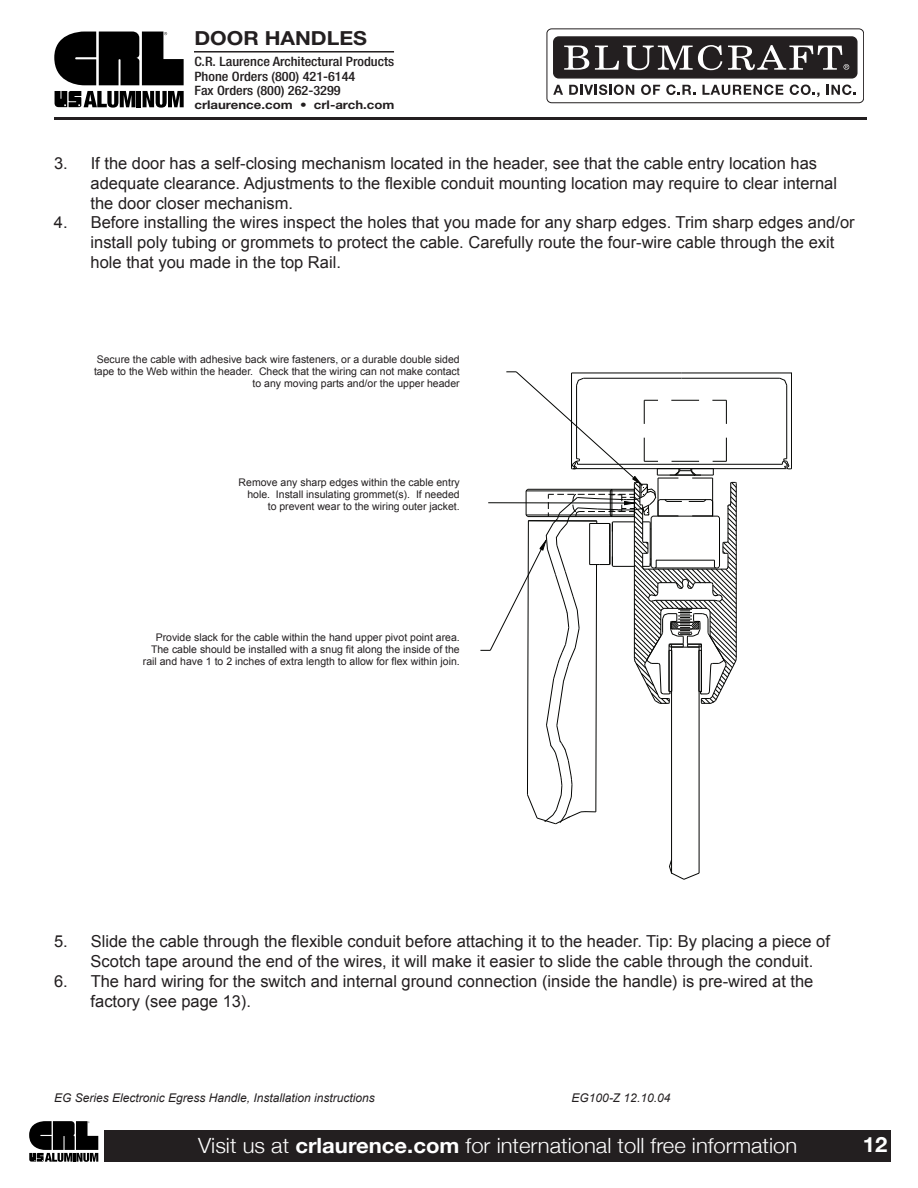
<style>
.page{position:relative;width:918px;height:1188px;background:#fff}
.page>*{position:absolute;margin:0;border:0;box-sizing:border-box;transform-origin:0 0}
.t1{font:300 21px "Helvetica Neue";color:#fff;scale:1.05 1}
.t2{font:700 21px "Helvetica Neue";color:#fff;scale:1.05 1}
.t3{font:700 19.35px "Helvetica Neue";color:#231f20;scale:1.1 1}
.t4{font:16.5px/19.8px "Arial";color:#231f20}
.t5{font:500 condensed 12.9px/14.2px "Helvetica Neue";color:#231f20;scale:1.1 1}
.t6{font:italic 12px "Arial";color:#231f20}
.t7{font:700 12px "Helvetica Neue";color:#231f20;scale:1.1 1}
.t8{font:10.5px/12px "Arial";color:#231f20;text-align:right}
.s1{font-weight:700}
</style>
<div class="page">
<div style="left:104px;top:1130px;width:787px;height:32px;background:#231f20"></div>
<svg style="left:29px;top:1121px;width:69px;height:41px"></svg>
<hr style="left:137px;top:91px;width:4px;height:16px;background:#000">
<svg style="left:143px;top:91px;width:41px;height:17px"></svg>
<svg style="left:55px;top:91px;width:80px;height:17px"></svg>
<svg style="left:54px;top:32px;width:130px;height:53px;background:#2e2e2e"></svg>
<div style="left:547px;top:28px;width:317px;height:75px;border:1px solid #231f20;border-radius:5px"></div>
<svg style="left:553px;top:85px;width:10px;height:10px"></svg>
<svg style="left:569px;top:85px;width:65px;height:10px"></svg>
<svg style="left:641px;top:85px;width:19px;height:10px"></svg>
<svg style="left:666px;top:85px;width:29px;height:10px"></svg>
<svg style="left:702px;top:85px;width:81px;height:10px"></svg>
<svg style="left:790px;top:85px;width:30px;height:12px"></svg>
<svg style="left:827px;top:85px;width:29px;height:10px"></svg>
<div style="left:554px;top:37px;width:303px;height:41px;background:#231f20;border-radius:5px"></div>
<div style="left:553px;top:36px;width:305px;height:43px;border:1px solid #231f20;border-radius:5px"></div>
<svg style="left:564px;top:46px;width:25px;height:24px"></svg>
<svg style="left:595px;top:45px;width:127px;height:25px"></svg>
<svg style="left:728px;top:45px;width:121px;height:25px"></svg>
<hr style="left:194px;top:51px;width:200px;height:2px;background:#231f20">
<hr style="left:54px;top:117px;width:813px;height:3px;background:#231f20">
<hr style="left:682px;top:378px;width:98px;height:1px;background:#040503">
<hr style="left:682px;top:373px;width:110px;height:1px;background:#040503">
<hr style="left:680px;top:464px;width:102px;height:1px;background:#040503">
<svg style="left:780px;top:373px;width:12px;height:97px"></svg>
<hr style="left:680px;top:468px;width:106px;height:1px;background:#040503">
<svg style="left:480px;top:372px;width:257px;height:507px"></svg>
<p class="t3" style="left:194px;top:32px;width:158px">DOOR HANDLES</p>
<p class="t5" style="left:194px;top:56px;width:183px">C.R. Laurence Architectural Products<br>Phone Orders (800) 421-6144<br>Fax Orders (800) 262-3299</p>
<p class="t7" style="left:194px;top:100px;width:183px">crlaurence.com • crl-arch.com</p>
<p class="t4" style="left:91px;top:153px;width:748px;text-indent:-37px">3. If the door has a self-closing mechanism located in the header, see that the cable entry location has adequate clearance. Adjustments to the flexible conduit mounting location may require to clear internal the door closer mechanism.</p>
<p class="t4" style="left:91px;top:213px;width:766px;text-indent:-37px">4. Before installing the wires inspect the holes that you made for any sharp edges. Trim sharp edges and/or install poly tubing or grommets to protect the cable. Carefully route the four-wire cable through the exit hole that you made in the top Rail.</p>
<p class="t8" style="left:94px;top:353px;width:367px">Secure the cable with adhesive back wire fasteners, or a durable double sided tape to the Web within the header. Check that the wiring can not make contact to any moving parts and/or the upper header</p>
<p class="t8" style="left:239px;top:477px;width:223px">Remove any sharp edges within the cable entry hole. Install insulating grommet(s). If needed to prevent wear to the wiring outer jacket.</p>
<p class="t8" style="left:143px;top:631px;width:318px">Provide slack for the cable within the hand upper pivot point area.<br>The cable should be installed with a snug fit along the inside of the rail and have 1 to 2 inches of extra length to allow for flex within join.</p>
<p class="t4" style="left:91px;top:932px;width:741px;text-indent:-37px">5. Slide the cable through the flexible conduit before attaching it to the header. Tip: By placing a piece of<br>Scotch tape around the end of the wires, it will make it easier to slide the cable through the conduit.</p>
<p class="t4" style="left:91px;top:971px;width:724px;text-indent:-37px">6. The hard wiring for the switch and internal ground connection (inside the handle) is pre-wired at the factory (see page 13).</p>
<p class="t6" style="left:54px;top:1091px;width:322px">EG Series Electronic Egress Handle, Installation instructions</p>
<p class="t6" style="left:572px;top:1091px;width:100px">EG100-Z 12.10.04</p>
<p class="t1" style="left:198px;top:1132px;width:572px">Visit us at <span class="s1">crlaurence.com</span> for international toll free information</p>
<p class="t2" style="left:863px;top:1132px;width:25px">12</p>
</div>
